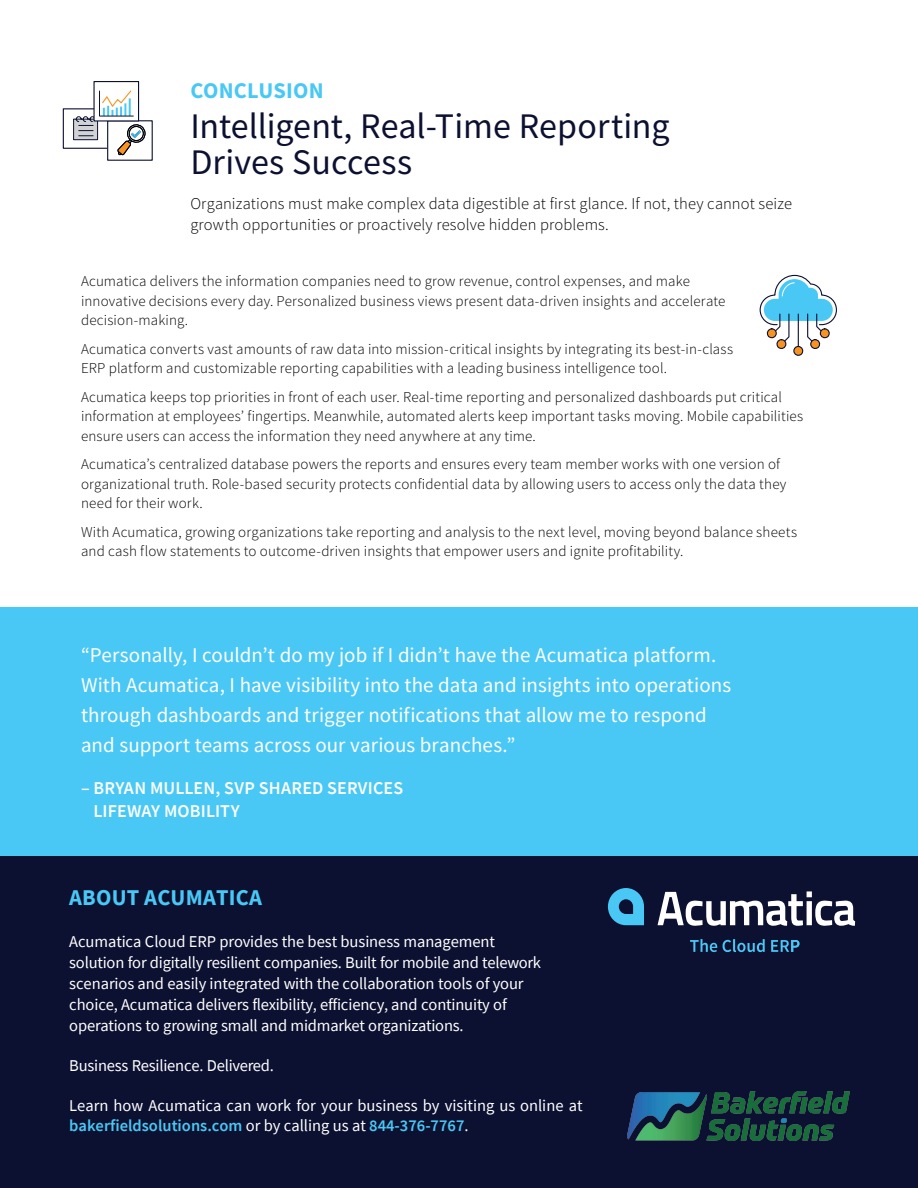
<style>
.page{position:relative;width:918px;height:1188px;background:#fff}
.page>*{position:absolute;margin:0;border:0;box-sizing:border-box;transform-origin:0 0}
.t1{font:36px/36px "Source Sans Pro";color:#0d1131}
.t2{font:700 22.5px "Source Sans Pro";letter-spacing:.01em;color:#49c8f5}
.t3{font:700 22.5px "Source Sans Pro";letter-spacing:.01em;color:#49c8f5}
.t4{font:21px/30px "Source Sans Pro";letter-spacing:.005em;color:#fff}
.t5{font:600 18px/22.5px "Source Sans Pro";letter-spacing:.005em;color:#fff}
.t6{font:16.5px/21px "Source Sans Pro";letter-spacing:-.01em;color:#fff}
.t7{font:300 16.5px/21px "Source Sans Pro";letter-spacing:.005em;color:#000}
.t8{font:300 15px/19.5px "Source Sans Pro";letter-spacing:.01em;color:#000}
.s1{font-style:inherit}
.s2{font-weight:600;color:#4ac8f5}
</style>
<div class="page">
<div style="left:0;top:856px;width:918px;height:332px;background:#0d1131"></div>
<div style="left:0;top:608px;width:918px;height:248px;background:#49c8f5"></div>
<svg style="left:759px;top:274px;width:78px;height:82px"></svg>
<div style="left:63px;top:108px;width:45px;height:41px;background:#fff;border:1px solid #0d1131"></div>
<div style="left:107px;top:120px;width:46px;height:41px;border:1px solid #0d1131"></div>
<div style="left:93px;top:81px;width:46px;height:41px;background:#fff;border:1px solid #0d1131"></div>
<svg style="left:73px;top:89px;width:73px;height:67px"></svg>
<svg style="left:608px;top:888px;width:36px;height:37px"></svg>
<svg style="left:658px;top:891px;width:197px;height:35px"></svg>
<svg style="left:690px;top:939px;width:27px;height:13px"></svg>
<svg style="left:723px;top:939px;width:42px;height:13px"></svg>
<svg style="left:771px;top:940px;width:28px;height:12px"></svg>
<img style="left:627px;top:1092px;width:222px;height:48px">
<h2 class="t3" style="left:190px;top:75px;width:135px">CONCLUSION</h2>
<h1 class="t1" style="left:190px;top:108px;width:481px">Intelligent, Real-Time Reporting<br>Drives Success</h1>
<p class="t7" style="left:190px;top:193px;width:603px">Organizations must make complex data digestible at first glance. If not, they cannot seize growth opportunities or proactively resolve hidden problems.</p>
<p class="t8" style="left:81px;top:271px;width:646px">Acumatica delivers the information companies need to grow revenue, control expenses, and make innovative decisions every day. Personalized business views present data-driven insights and accelerate decision-making.</p>
<p class="t8" style="left:81px;top:339px;width:654px">Acumatica converts vast amounts of raw data into mission-critical insights by integrating its best-in-class<br>ERP platform and customizable reporting capabilities with a leading business intelligence tool.</p>
<p class="t8" style="left:81px;top:387px;width:724px">Acumatica keeps top priorities in front of each user. Real-time reporting and personalized dashboards put critical information at employees’ fingertips. Meanwhile, automated alerts keep important tasks moving. Mobile capabilities ensure users can access the information they need anywhere at any time.</p>
<p class="t8" style="left:81px;top:454px;width:707px">Acumatica’s centralized database powers the reports and ensures every team member works with one version of organizational truth. Role-based security protects confidential data by allowing users to access only the data they need for their work.</p>
<p class="t8" style="left:81px;top:522px;width:718px">With Acumatica, growing organizations take reporting and analysis to the next level, moving beyond balance sheets and cash flow statements to outcome-driven insights that empower users and ignite profitability.</p>
<p class="t4" style="left:81px;top:640px;width:652px">“Personally, I couldn’t do my job if I didn’t have the Acumatica platform.<br>With Acumatica, I have visibility into the data and insights into operations through dashboards and trigger notifications that allow me to respond and support teams across our various branches.”</p>
<p class="t5" style="left:94px;top:777px;width:311px;text-indent:-13px">– BRYAN MULLEN, SVP SHARED SERVICES<br>LIFEWAY MOBILITY</p>
<h2 class="t2" style="left:69px;top:882px;width:194px">ABOUT ACUMATICA</h2>
<p class="t6" style="left:69px;top:930px;width:473px">Acumatica Cloud ERP provides the best business management solution for digitally resilient companies. Built for mobile and telework scenarios and easily integrated with the collaboration tools of your choice, Acumatica delivers flexibility, efficiency, and continuity of operations to growing small and midmarket organizations.</p>
<p class="t6" style="left:69px;top:1055px;width:206px">Business Resilience. Delivered.</p>
<p class="t6" style="left:69px;top:1096px;width:515px;line-height:19.8px">Learn how Acumatica can work <span class="s1">for</span> your business by <span class="s1">visiting</span> us <span class="s1">online at </span><span class="s2">bakerfieldsolutions.com</span> or by calling us at <span class="s2">844-376-7767</span>.</p>
</div>
